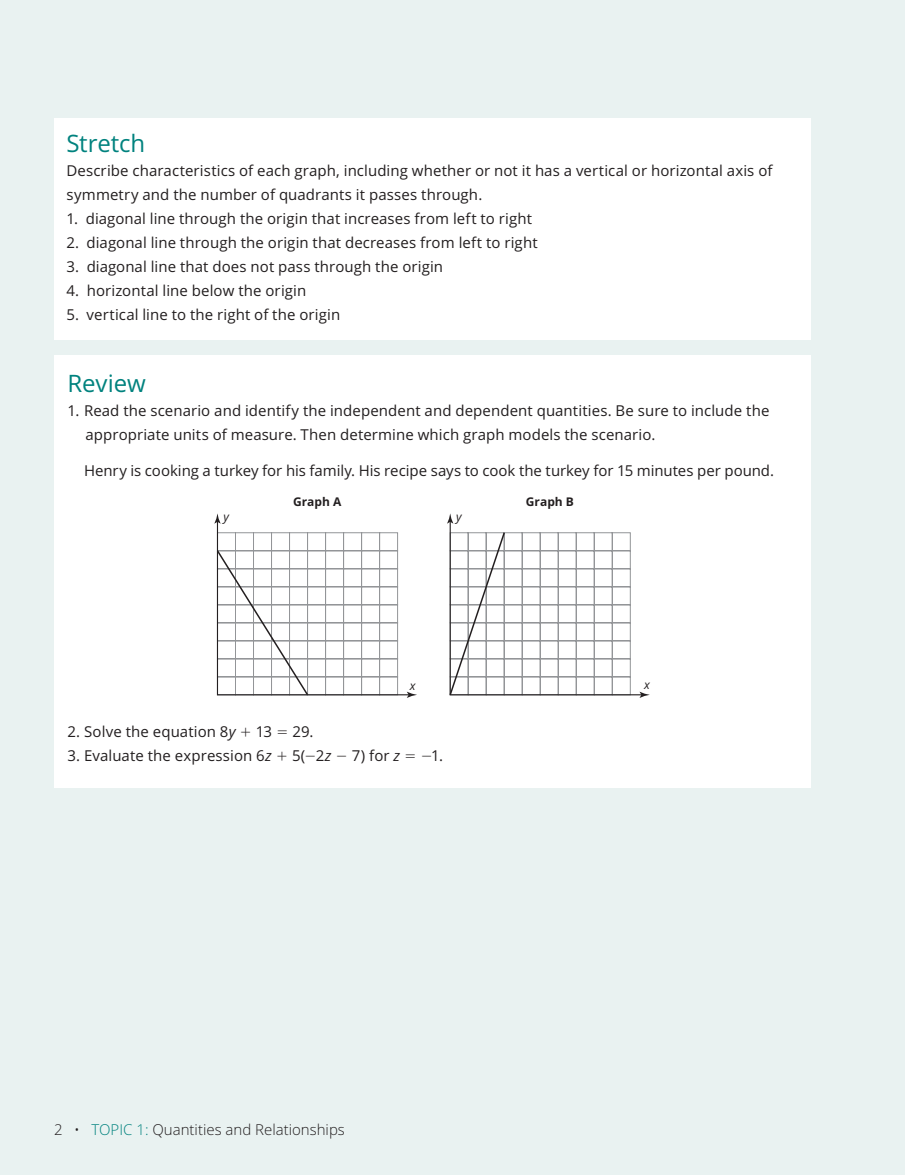
<style>
.page{position:relative;width:905px;height:1175px;background:#fff}
.page>*{position:absolute;margin:0;border:0;box-sizing:border-box;transform-origin:0 0}
.t1{font:24px "Open Sans";letter-spacing:-.005em;color:#00827e}
.t2{font:15px/24px "Open Sans";letter-spacing:.005em;color:#231f20}
.t3{font:300 15px "Open Sans";color:#231f20}
.t4{font:700 12px "Open Sans";color:#231f20}
.t5{font:italic 12px "Open Sans";color:#231f20}
.s1{font-style:italic}
.s2{color:#00827e}
</style>
<div class="page">
<hr style="left:904px;top:0;width:1px;height:1174px;background:#e9f2f1">
<div style="left:0;top:0;width:904px;height:1174px;background:#e9f2f1"></div>
<div style="left:54px;top:118px;width:756px;height:221px;background:#fff"></div>
<div style="left:54px;top:355px;width:756px;height:364px;background:#fff"></div>
<svg style="left:214px;top:513px;width:203px;height:185px"></svg>
<svg style="left:447px;top:513px;width:202px;height:185px"></svg>
<div style="left:54px;top:710px;width:756px;height:78px;background:#fff"></div>
<h1 class="t1" style="left:66px;top:127px;width:80px">Stretch</h1>
<p class="t2" style="left:66px;top:158px;width:707px">Describe characteristics of each graph, including whether or not it has a vertical or horizontal axis of symmetry and the number of quadrants it passes through.</p>
<p class="t2" style="left:66px;top:206px;width:467px">1. diagonal line through the origin that increases from left to right</p>
<p class="t2" style="left:66px;top:230px;width:472px">2. diagonal line through the origin that decreases from left to right</p>
<p class="t2" style="left:66px;top:254px;width:378px">3. diagonal line that does not pass through the origin</p>
<p class="t2" style="left:66px;top:278px;width:241px">4. horizontal line below the origin</p>
<p class="t2" style="left:66px;top:302px;width:275px">5. vertical line to the right of the origin</p>
<h1 class="t1" style="left:68px;top:367px;width:80px">Review</h1>
<p class="t2" style="left:86px;top:398px;width:685px;text-indent:-18px">1. Read the scenario and identify the independent and dependent quantities. Be sure to include the appropriate units of measure. Then determine which graph models the scenario.</p>
<p class="t2" style="left:84px;top:458px;width:691px">Henry is cooking a turkey for his family. His recipe says to cook the turkey for 15 minutes per pound.</p>
<p class="t4" style="left:293px;top:493px;width:50px">Graph A</p>
<p class="t4" style="left:526px;top:493px;width:50px">Graph B</p>
<p class="t5" style="left:223px;top:509px;width:7px">y</p>
<p class="t5" style="left:456px;top:509px;width:7px">y</p>
<p class="t5" style="left:410px;top:677px;width:7px">x</p>
<p class="t5" style="left:644px;top:676px;width:7px">x</p>
<p class="t2" style="left:68px;top:719px;width:170px">2. Solve the equation 8<span class="s1">y</span></p>
<p class="t2" style="left:256px;top:719px;width:18px">13</p>
<p class="t2" style="left:292px;top:719px;width:23px">29.</p>
<p class="t2" style="left:68px;top:743px;width:206px">3. Evaluate the expression 6<span class="s1">z</span></p>
<p class="t2" style="left:292px;top:743px;width:41px">5( 2<span class="s1">z</span></p>
<p class="t2" style="left:352px;top:743px;width:50px">7) for <span class="s1">z</span></p>
<p class="t2" style="left:431px;top:743px;width:13px">1.</p>
<p class="t3" style="left:54px;top:1118px;width:292px">2 • <span class="s2">TOPIC 1:</span> Quantities and Relationships</p>
</div>
